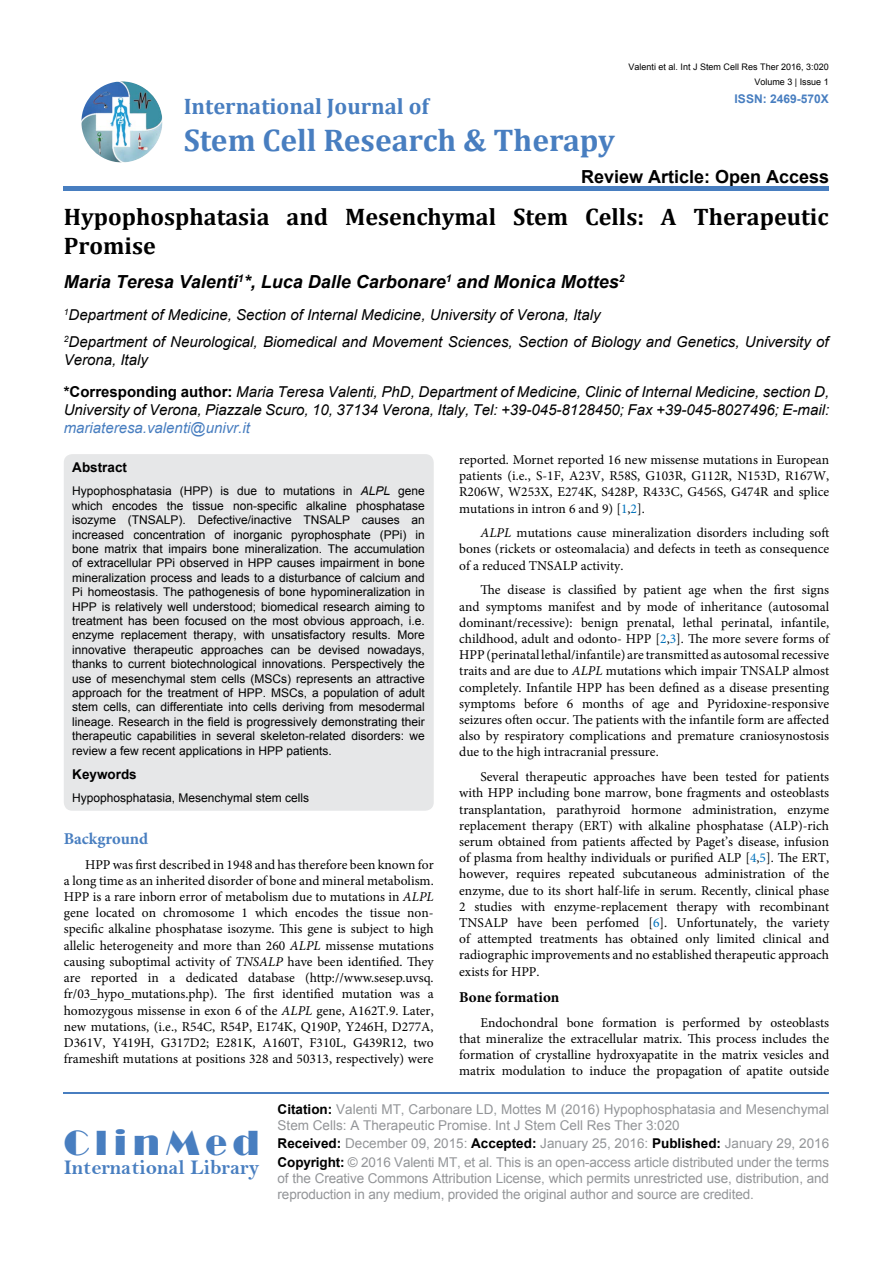
<style>
.page{position:relative;width:893px;height:1263px;background:#fff}
.page>*{position:absolute;margin:0;border:0;box-sizing:border-box;transform-origin:0 0}
.t1{font:36px "Broadway";letter-spacing:.16em;color:#487ec0}
.t2{font:700 31.5px "Cambria";color:#487ec0}
.t3{font:700 24px/28.8px "Cambria";color:#000}
.t4{font:700 22.5px "Cambria";color:#487ec0}
.t5{font:21px "Bell MT Bold";color:#487ec0}
.t6{font:italic 700 18px "Arial";color:#000}
.t7{font:700 18px "Arial";color:#000}
.t8{font:700 16.5px "Minion Pro";color:#487ec0}
.t9{font:italic 15px/26.5px "Arial";color:#000}
.t10{font:italic 15px "Arial";color:#487ec0}
.t11{font:700 15px "Minion Pro";color:#000}
.t12{font:13.5px/16.2px "Minion Pro";color:#000;text-align:justify}
.t13{font:13.5px/16.2px "Arial";letter-spacing:-.01em;color:#939598}
.t14{font:700 13.5px "Arial";color:#000}
.t15{font:12px/14.4px "Arial";color:#000;text-align:justify}
.t16{font:700 12px "Arial";color:#487ec0}
.t17{font:9px/15px "Arial";color:#000;text-align:right}
.s1{font-weight:700;font-style:normal}
.s2{color:#0072bc}
.s3{font-style:italic}
.s4{font-weight:700;color:#000}
</style>
<div class="page">
<img style="left:81px;top:81px;width:81px;height:81px;border-radius:41px">
<div style="left:64px;top:186px;width:765px;height:5px;background:#487ec0"></div>
<hr style="left:64px;top:1092px;width:765px;height:2px;background:#487ec0">
<div style="left:64px;top:454px;width:370px;height:357px;background:#e6e7e8;border-radius:9px"></div>
<p class="t17" style="left:629px;top:60px;width:202px">Valenti et al. Int J Stem Cell Res Ther 2016, 3:020<br>Volume 3 | Issue 1</p>
<p class="t16" style="left:735px;top:90px;width:96px">ISSN: 2469-570X</p>
<h3 class="t4" style="left:184px;top:90px;width:247px">International Journal of</h3>
<h2 class="t2" style="left:184px;top:118px;width:433px">Stem Cell Research &amp; Therapy</h2>
<h3 class="t7" style="left:581px;top:164px;width:250px">Review Article: Open Access</h3>
<h3 class="t3" style="left:64px;top:201px;width:766px">Hypophosphatasia and Mesenchymal Stem Cells: A Therapeutic<br>Promise</h3>
<h3 class="t6" style="left:64px;top:270px;width:562px">Maria Teresa Valenti<sup>1</sup>*, Luca Dalle Carbonare<sup>1</sup> and Monica Mottes<sup>2</sup></h3>
<p class="t9" style="left:64px;top:302px;width:766px"><sup>1</sup>Department of Medicine, Section of Internal Medicine, University of Verona, Italy<br><sup>2</sup>Department of Neurological, Biomedical and Movement Sciences, Section of Biology and Genetics, University of</p>
<p class="t9" style="left:64px;top:343px;width:767px;line-height:32.2px">Verona, Italy<br><span class="s1">*Corresponding author:</span> Maria Teresa Valenti, PhD, Department of Medicine, Clinic of Internal Medicine, section D,</p>
<p class="t9" style="left:64px;top:396px;width:767px">University of Verona, Piazzale Scuro, 10, 37134 Verona, Italy, Tel: +39-045-8128450; Fax +39-045-8027496; E-mail:</p>
<p class="t10" style="left:64px;top:418px;width:188px">mariateresa.valenti@univr.it</p>
<p class="t12" style="left:459px;top:452px;width:371px">reported. Mornet reported 16 new missense mutations in European patients (i.e., S-1F, A23V, R58S, G103R, G112R, N153D, R167W, R206W, W253X, E274K, S428P, R433C, G456S, G474R and splice mutations in intron 6 and 9) [<span class="s2">1</span>,<span class="s2">2</span>].</p>
<p class="t12" style="left:459px;top:525px;width:371px;text-indent:21px"><span class="s3">ALPL</span> mutations cause mineralization disorders including soft bones (rickets or osteomalacia) and defects in teeth as consequence of a reduced TNSALP activity.</p>
<p class="t12" style="left:459px;top:582px;width:371px;text-indent:21px">The disease is classified by patient age when the first signs and symptoms manifest and by mode of inheritance (autosomal dominant/recessive): benign prenatal, lethal perinatal, infantile, childhood, adult and odonto- HPP [<span class="s2">2</span>,<span class="s2">3</span>]. The more severe forms of HPP (perinatal lethal/infantile) are transmitted as autosomal recessive traits and are due to <span class="s3">ALPL</span> mutations which impair TNSALP almost completely. Infantile HPP has been defined as a disease presenting symptoms before 6 months of age and Pyridoxine-responsive seizures often occur. The patients with the infantile form are affected also by respiratory complications and premature craniosynostosis due to the high intracranial pressure.</p>
<p class="t12" style="left:459px;top:769px;width:371px;text-indent:21px">Several therapeutic approaches have been tested for patients with HPP including bone marrow, bone fragments and osteoblasts transplantation, parathyroid hormone administration, enzyme replacement therapy (ERT) with alkaline phosphatase (ALP)-rich serum obtained from patients affected by Paget’s disease, infusion of plasma from healthy individuals or purified ALP [<span class="s2">4</span>,<span class="s2">5</span>]. The ERT, however, requires repeated subcutaneous administration of the enzyme, due to its short half-life in serum. Recently, clinical phase 2 studies with enzyme-replacement therapy with recombinant TNSALP have been perfomed [<span class="s2">6</span>]. Unfortunately, the variety of attempted treatments has obtained only limited clinical and radiographic improvements and no established therapeutic approach exists for HPP.</p>
<p class="t11" style="left:459px;top:987px;width:102px">Bone formation</p>
<p class="t12" style="left:459px;top:1014px;width:371px;text-indent:21px">Endochondral bone formation is performed by osteoblasts that mineralize the extracellular matrix. This process includes the formation of crystalline hydroxyapatite in the matrix vesicles and matrix modulation to induce the propagation of apatite outside</p>
<p class="t14" style="left:72px;top:458px;width:56px">Abstract</p>
<p class="t15" style="left:72px;top:484px;width:354px">Hypophosphatasia (HPP) is due to mutations in <span class="s3">ALPL</span> gene which encodes the tissue non-specific alkaline phosphatase isozyme (TNSALP). Defective/inactive TNSALP causes an increased concentration of inorganic pyrophosphate (PPi) in bone matrix that impairs bone mineralization. The accumulation of extracellular PPi observed in HPP causes impairment in bone mineralization process and leads to a disturbance of calcium and Pi homeostasis. The pathogenesis of bone hypomineralization in HPP is relatively well understood; biomedical research aiming to treatment has been focused on the most obvious approach, i.e. enzyme replacement therapy, with unsatisfactory results. More innovative therapeutic approaches can be devised nowadays, thanks to current biotechnological innovations. Perspectively the use of mesenchymal stem cells (MSCs) represents an attractive approach for the treatment of HPP. MSCs, a population of adult stem cells, can differentiate into cells deriving from mesodermal lineage. Research in the field is progressively demonstrating their therapeutic capabilities in several skeleton-related disorders: we review a few recent applications in HPP patients.</p>
<p class="t14" style="left:72px;top:765px;width:66px">Keywords</p>
<p class="t15" style="left:72px;top:791px;width:238px">Hypophosphatasia, Mesenchymal stem cells</p>
<p class="t8" style="left:64px;top:827px;width:86px">Background</p>
<p class="t12" style="left:64px;top:856px;width:371px;text-indent:21px">HPP was first described in 1948 and has therefore been known for a long time as an inherited disorder of bone and mineral metabolism.<br>HPP is a rare inborn error of metabolism due to mutations in <span class="s3">ALPL </span>gene located on chromosome 1 which encodes the tissue non&shy;specific alkaline phosphatase isozyme. This gene is subject to high allelic heterogeneity and more than 260 <span class="s3">ALPL</span> missense mutations causing suboptimal activity of <span class="s3">TNSALP</span> have been identified. They are reported in a dedicated database (http://www.sesep.uvsq. fr/03_hypo_mutations.php). The first identified mutation was a homozygous missense in exon 6 of the <span class="s3">ALPL</span> gene, A162T.9. Later, new mutations, (i.e., R54C, R54P, E174K, Q190P, Y246H, D277A, D361V, Y419H, G317D2; E281K, A160T, F310L, G439R12, two frameshift mutations at positions 328 and 50313, respectively) were</p>
<h1 class="t1" style="left:64px;top:1122px;width:197px">ClinMed</h1>
<h3 class="t5" style="left:64px;top:1155px;width:197px">International Library</h3>
<p class="t13" style="left:278px;top:1101px;width:553px"><span class="s4">Citation:</span> Valenti MT, Carbonare LD, Mottes M (2016) Hypophosphatasia and Mesenchymal<br>Stem Cells: A Therapeutic Promise. Int J Stem Cell Res Ther 3:020</p>
<p class="t13" style="left:278px;top:1134px;width:553px;line-height:18.3px"><span class="s4">Received:</span> December 09, 2015: <span class="s4">Accepted:</span> January 25, 2016: <span class="s4">Published:</span> January 29, 2016<br><span class="s4">Copyright:</span> © 2016 Valenti MT, et al. This is an open-access article distributed under the terms</p>
<p class="t13" style="left:278px;top:1170px;width:553px">of the Creative Commons Attribution License, which permits unrestricted use, distribution, and reproduction in any medium, provided the original author and source are credited.</p>
</div>
